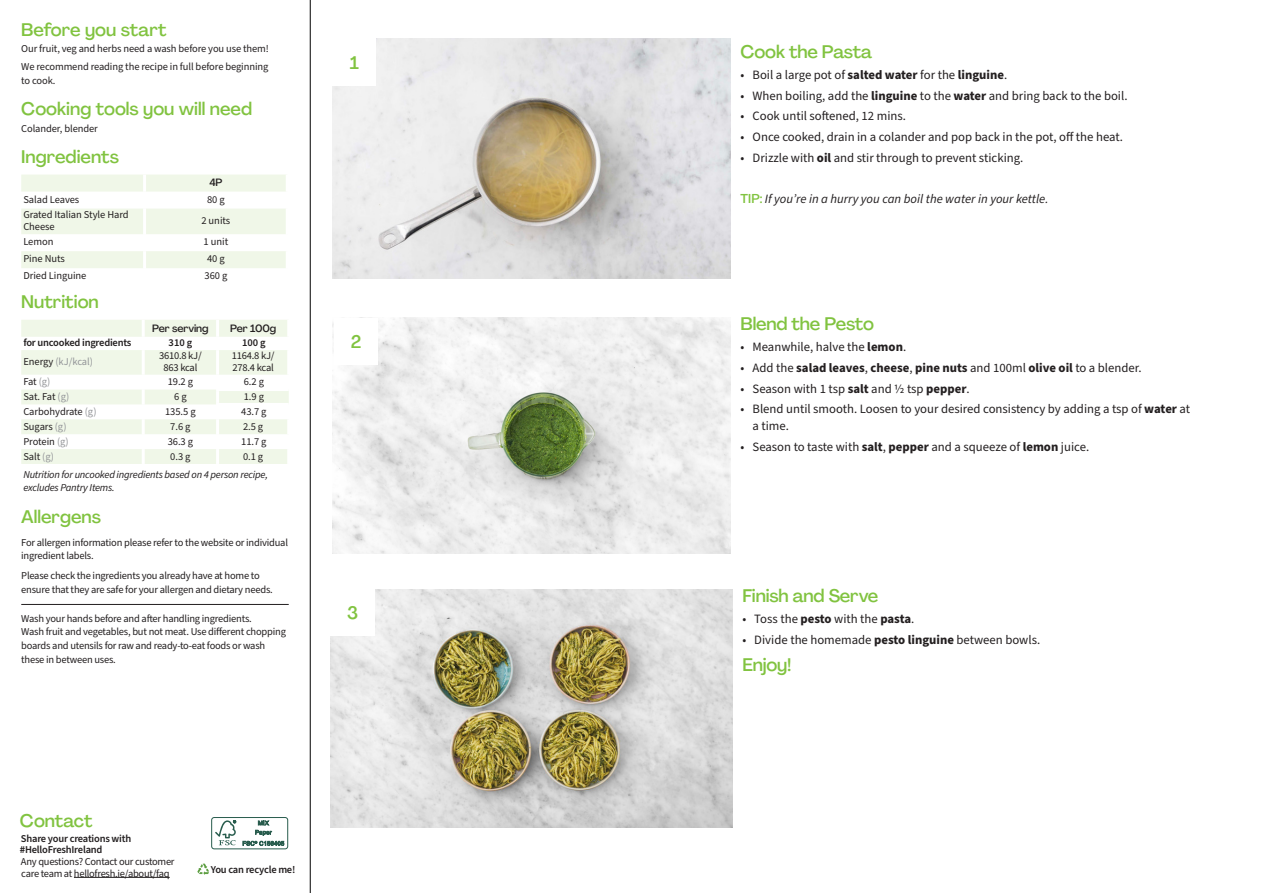
<style>
.page{position:relative;width:1263px;height:893px;background:#fff}
.page>*{position:absolute;margin:0;border:0;box-sizing:border-box;transform-origin:0 0}
._24_Before_Start_Titel{font:500 18px "Agrandir";color:#81c340}
._15_Titel_Steps{font:500 18px "Agrandir";letter-spacing:-.01em;color:#81c340}
.t1{font:12.75px/16.5px "Source Sans Pro";color:#231f20}
.t2{font:700 12.75px "Source Sans Pro";color:#231f20}
._16_StepsText{font:italic 12.75px "Source Sans Pro";color:#231f20}
._14_Allergene_Text_7pt_Last{font:10.5px/13.6px "Source Sans Pro";letter-spacing:-.02em;color:#231f20}
._10_Ingredients_DK{font:10.5px/12px "Source Sans Pro";letter-spacing:-.005em;color:#231f20}
._10_Ingredients_center{font:10.5px/12px "Source Sans Pro";letter-spacing:-.02em;color:#231f20;text-align:center}
._06_Before_Start{font:10.5px/13.5px "Source Sans Pro";letter-spacing:-.01em;color:#231f20}
._10_Ingredients_DK-2{font:600 10.5px "Source Sans Pro";letter-spacing:-.02em;color:#231f20}
._14_Allergene_Text_7pt{font:italic 10.5px/13.6px "Source Sans Pro";letter-spacing:-.02em;color:#231f20}
._15_HeaderTable{font:500 10.5px "Agrandir";letter-spacing:-.01em;color:#231f20}
._24_Before_Start_Titel-2{font:10.5px "Source Sans Pro";letter-spacing:-.01em;color:#231f20}
._10_Ingredients_DK-3{font:10.5px "Source Sans Pro";letter-spacing:-.005em;color:#939598}
._10_Ingredients_center-2{font:600 10.5px "Source Sans Pro";color:#231f20}
.s1{color:#231f20}
.s2{color:#939598}
.s3{font-weight:700}
.s4{font-family:"Agrandir";font-weight:500;font-style:normal;color:#81c340}
.s5{font-weight:400}
</style>
<div class="page">
<hr style="left:310px;top:0;width:1px;height:893px;background:#000">
<div style="left:211px;top:817px;width:77px;height:32px;border:1px solid #285c4d;border-radius:3px"></div>
<svg style="left:215px;top:820px;width:21px;height:25px"></svg>
<svg style="left:243px;top:820px;width:41px;height:26px"></svg>
<svg style="left:197px;top:864px;width:12px;height:11px"></svg>
<hr style="left:74px;top:877px;width:96px;height:1px;background:#231f20">
<hr style="left:21px;top:604px;width:268px;height:1px;background:#231f20">
<svg style="left:21px;top:175px;width:265px;height:93px"></svg>
<hr style="left:143px;top:192px;width:3px;height:17px;background:#fff">
<hr style="left:143px;top:209px;width:3px;height:25px;background:#fff">
<hr style="left:143px;top:234px;width:3px;height:17px;background:#fff">
<hr style="left:143px;top:251px;width:3px;height:17px;background:#fff">
<hr style="left:143px;top:175px;width:3px;height:17px;background:#fff">
<svg style="left:21px;top:320px;width:268px;height:144px"></svg>
<hr style="left:142px;top:419px;width:3px;height:15px;background:#fff">
<hr style="left:142px;top:449px;width:3px;height:15px;background:#fff">
<hr style="left:216px;top:449px;width:3px;height:15px;background:#fff">
<hr style="left:287px;top:449px;width:3px;height:15px;background:#fff">
<hr style="left:216px;top:320px;width:3px;height:17px;background:#fff">
<hr style="left:287px;top:320px;width:3px;height:17px;background:#fff">
<hr style="left:216px;top:350px;width:3px;height:25px;background:#fff">
<hr style="left:287px;top:350px;width:3px;height:25px;background:#fff">
<hr style="left:216px;top:419px;width:3px;height:15px;background:#fff">
<hr style="left:287px;top:419px;width:3px;height:15px;background:#fff">
<img style="left:332px;top:38px;width:398px;height:241px">
<img style="left:332px;top:318px;width:398px;height:236px">
<img style="left:331px;top:589px;width:401px;height:238px">
<div style="left:332px;top:38px;width:44px;height:48px;background:#fff"></div>
<div style="left:334px;top:318px;width:44px;height:46px;background:#fff"></div>
<div style="left:331px;top:589px;width:44px;height:47px;background:#fff"></div>
<p class="_24_Before_Start_Titel" style="left:21px;top:19px;width:147px">Before you start</p>
<p class="_06_Before_Start" style="left:21px;top:43px;width:249px">Our fruit, veg and herbs need a wash before you use them!</p>
<p class="_06_Before_Start" style="left:21px;top:60px;width:249px">We recommend reading the recipe in full before beginning to cook.</p>
<p class="_24_Before_Start_Titel" style="left:21px;top:98px;width:232px">Cooking tools you will need</p>
<p class="_24_Before_Start_Titel-2" style="left:21px;top:121px;width:78px">Colander, blender</p>
<p class="_24_Before_Start_Titel" style="left:21px;top:146px;width:99px">Ingredients</p>
<p class="_15_HeaderTable" style="left:209px;top:176px;width:15px">4P</p>
<p class="_10_Ingredients_DK" style="left:23px;top:193px;width:57px">Salad Leaves</p>
<p class="_10_Ingredients_center" style="left:207px;top:193px;width:19px">80 g</p>
<p class="_10_Ingredients_DK" style="left:23px;top:209px;width:107px">Grated Italian Style Hard<br>Cheese</p>
<p class="_10_Ingredients_center" style="left:201px;top:215px;width:30px">2 units</p>
<p class="_10_Ingredients_DK" style="left:23px;top:236px;width:32px">Lemon</p>
<p class="_10_Ingredients_center" style="left:204px;top:236px;width:26px">1 unit</p>
<p class="_10_Ingredients_DK" style="left:23px;top:253px;width:43px">Pine Nuts</p>
<p class="_10_Ingredients_center" style="left:207px;top:253px;width:19px">40 g</p>
<p class="_10_Ingredients_DK" style="left:23px;top:270px;width:65px">Dried Linguine</p>
<p class="_10_Ingredients_center" style="left:204px;top:270px;width:24px">360 g</p>
<p class="_24_Before_Start_Titel" style="left:21px;top:291px;width:79px">Nutrition</p>
<p class="_15_HeaderTable" style="left:152px;top:322px;width:58px">Per serving</p>
<p class="_15_HeaderTable" style="left:230px;top:322px;width:48px">Per 100g</p>
<p class="_10_Ingredients_DK-2" style="left:23px;top:335px;width:110px">for uncooked ingredients</p>
<p class="_10_Ingredients_DK-2" style="left:169px;top:335px;width:25px">310 g</p>
<p class="_10_Ingredients_center-2" style="left:242px;top:335px;width:25px">100 g</p>
<p class="_10_Ingredients_DK-3" style="left:23px;top:355px;width:71px"><span class="s1">Energy</span> (kJ/kcal)</p>
<p class="_10_Ingredients_center" style="left:159px;top:350px;width:44px">3610.8 kJ/<br>863 kcal</p>
<p class="_10_Ingredients_center" style="left:232px;top:350px;width:44px;text-align:left">1164.8 kJ/<br>278.4 kcal</p>
<p class="_10_Ingredients_DK" style="left:23px;top:376px;width:29px">Fat <span class="s2">(g)</span></p>
<p class="_10_Ingredients_center" style="left:168px;top:376px;width:27px">19.2 g</p>
<p class="_10_Ingredients_center" style="left:244px;top:376px;width:22px">6.2 g</p>
<p class="_10_Ingredients_DK" style="left:23px;top:391px;width:47px">Sat. Fat <span class="s2">(g)</span></p>
<p class="_10_Ingredients_center" style="left:174px;top:391px;width:14px">6 g</p>
<p class="_10_Ingredients_center" style="left:244px;top:391px;width:22px">1.9 g</p>
<p class="_10_Ingredients_DK" style="left:23px;top:406px;width:75px">Carbohydrate <span class="s2">(g)</span></p>
<p class="_10_Ingredients_center" style="left:165px;top:406px;width:32px">135.5 g</p>
<p class="_10_Ingredients_center" style="left:241px;top:406px;width:27px">43.7 g</p>
<p class="_10_Ingredients_DK" style="left:23px;top:421px;width:45px">Sugars <span class="s2">(g)</span></p>
<p class="_10_Ingredients_center" style="left:170px;top:421px;width:22px">7.6 g</p>
<p class="_10_Ingredients_center" style="left:243px;top:421px;width:22px">2.5 g</p>
<p class="_10_Ingredients_DK" style="left:23px;top:436px;width:47px">Protein <span class="s2">(g)</span></p>
<p class="_10_Ingredients_center" style="left:168px;top:436px;width:27px">36.3 g</p>
<p class="_10_Ingredients_center" style="left:241px;top:436px;width:27px">11.7 g</p>
<p class="_10_Ingredients_DK" style="left:23px;top:450px;width:32px">Salt <span class="s2">(g)</span></p>
<p class="_10_Ingredients_center" style="left:170px;top:450px;width:22px">0.3 g</p>
<p class="_10_Ingredients_center" style="left:243px;top:450px;width:22px">0.1 g</p>
<p class="_14_Allergene_Text_7pt" style="left:23px;top:468px;width:246px">Nutrition for uncooked ingredients based on 4 person recipe, excludes Pantry Items.</p>
<p class="_24_Before_Start_Titel" style="left:21px;top:506px;width:81px">Allergens</p>
<p class="_14_Allergene_Text_7pt_Last" style="left:21px;top:536px;width:268px">For allergen information please refer to the website or individual ingredient labels.</p>
<p class="_14_Allergene_Text_7pt_Last" style="left:21px;top:569px;width:253px">Please check the ingredients you already have at home to ensure that they are safe for your allergen and dietary needs.</p>
<p class="_14_Allergene_Text_7pt_Last" style="left:21px;top:612px;width:266px">Wash your hands before and after handling ingredients.<br>Wash fruit and vegetables, but not meat. Use different chopping boards and utensils for raw and ready-to-eat foods or wash these in between uses.</p>
<p class="_15_Titel_Steps" style="left:350px;top:51px;width:11px">1</p>
<p class="_15_Titel_Steps" style="left:351px;top:330px;width:12px">2</p>
<p class="_15_Titel_Steps" style="left:347px;top:602px;width:13px">3</p>
<h1 class="_24_Before_Start_Titel" style="left:20px;top:810px;width:74px">Contact</h1>
<p class="_10_Ingredients_DK-2" style="left:21px;top:831px;width:112px">Share your creations with</p>
<p class="_14_Allergene_Text_7pt_Last" style="left:21px;top:856px;width:155px;line-height:11.6px">Any questions? Contact our customer care team at hellofresh.ie/about/faq</p>
<p class="_10_Ingredients_DK-2" style="left:20px;top:843px;width:84px">#HelloFreshIreland</p>
<p class="_10_Ingredients_DK-2" style="left:211px;top:862px;width:86px">You can recycle me!</p>
<p class="_15_Titel_Steps" style="left:741px;top:41px;width:133px">Cook the Pasta</p>
<p class="t1" style="left:741px;top:67px;width:268px">• Boil a large pot of <span class="s3">salted water</span> for the <span class="s3">linguine</span>.</p>
<p class="t1" style="left:741px;top:88px;width:388px">• When boiling, add the <span class="s3">linguine</span> to the <span class="s3">water</span> and bring back to the boil.</p>
<p class="t1" style="left:741px;top:108px;width:167px">• Cook until softened, 12 mins.</p>
<p class="t1" style="left:741px;top:129px;width:384px">• Once cooked, drain in a colander and pop back in the pot, off the heat.</p>
<p class="t1" style="left:741px;top:150px;width:284px">• Drizzle with <span class="s3">oil</span> and stir through to prevent sticking.</p>
<p class="_16_StepsText" style="left:741px;top:191px;width:309px"><span class="s4">TIP:</span> If you’re in a hurry you can boil the water in your kettle.</p>
<p class="_15_Titel_Steps" style="left:741px;top:313px;width:135px">Blend the Pesto</p>
<p class="t1" style="left:741px;top:339px;width:167px">• Meanwhile, halve the <span class="s3">lemon</span>.</p>
<p class="t2" style="left:741px;top:359px;width:403px"><span class="s5">• Add the</span> salad leaves<span class="s5">,</span> cheese<span class="s5">,</span> pine nuts <span class="s5">and 100ml</span> olive oil <span class="s5">to a blender.</span></p>
<p class="t1" style="left:741px;top:380px;width:231px">• Season with 1 tsp <span class="s3">salt</span> and ½ tsp <span class="s3">pepper</span>.</p>
<p class="t1" style="left:752px;top:401px;width:439px;text-indent:-12px">• Blend until smooth. Loosen to your desired consistency by adding a tsp of <span class="s3">water</span> at a time.</p>
<p class="t1" style="left:741px;top:438px;width:350px">• Season to taste with <span class="s3">salt</span>, <span class="s3">pepper</span> and a squeeze of <span class="s3">lemon</span> juice.</p>
<p class="_15_Titel_Steps" style="left:742px;top:585px;width:138px">Finish and Serve</p>
<p class="t1" style="left:742px;top:611px;width:173px">• Toss the <span class="s3">pesto</span> with the <span class="s3">pasta</span>.</p>
<p class="t1" style="left:742px;top:632px;width:299px">• Divide the homemade <span class="s3">pesto linguine</span> between bowls.</p>
<p class="_15_Titel_Steps" style="left:742px;top:654px;width:51px">Enjoy!</p>
</div>
